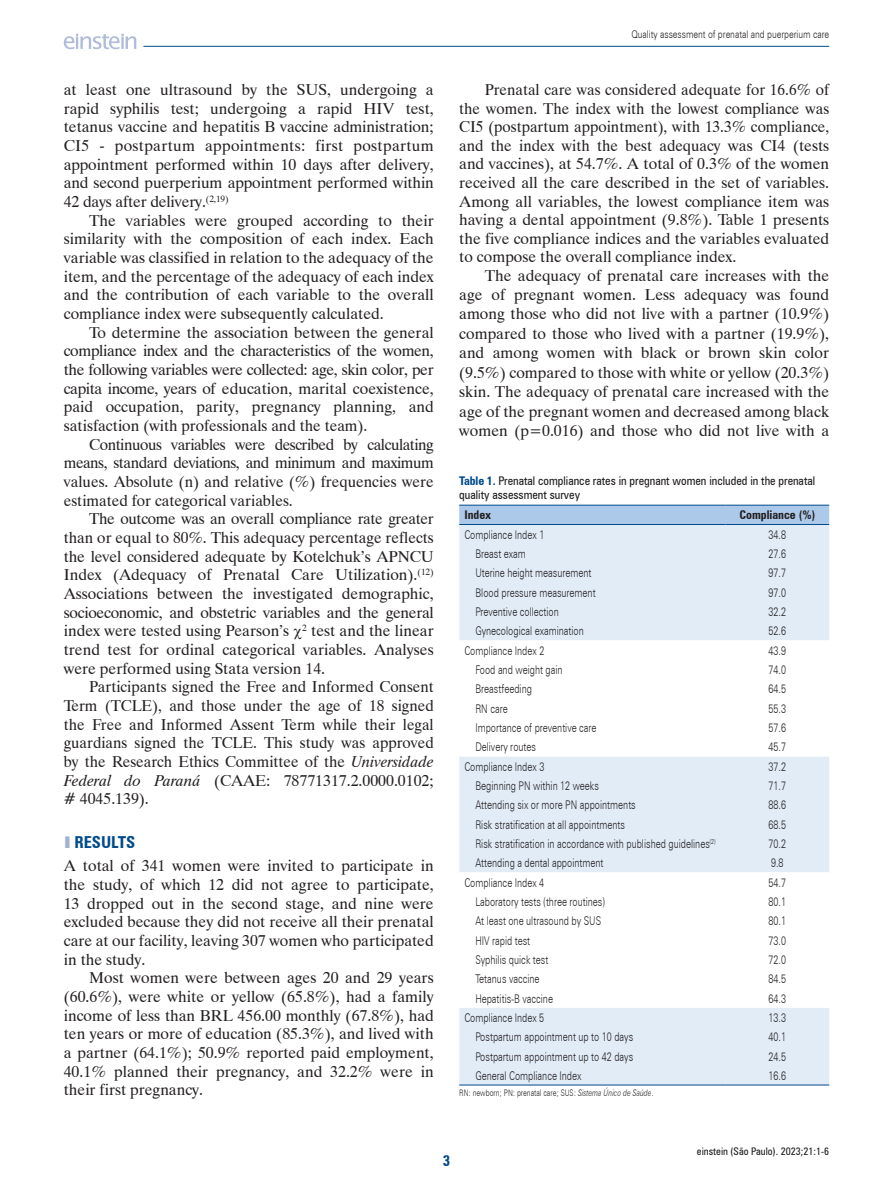
<style>
.page{position:relative;width:893px;height:1191px;background:#fff}
.page>*{position:absolute;margin:0;border:0;box-sizing:border-box;transform-origin:0 0}
.t1{font:700 condensed 16.5px "Zurich BT";color:#004a8b}
.t2{font:15.75px/18.6px "Dutch 801 BT";color:#231f20;text-align:justify}
.t3{font:700 condensed 15px "Zurich BT";color:#004a8b}
.t4{font:300 12px "Zurich BT";color:#231f20;scale:.75 1}
.t5{font:condensed 12px/13.5px "Zurich BT";color:#231f20}
.t6{font:700 condensed 12px "Zurich BT";color:#231f20}
.t7{font:300 10.5px "Zurich BT";color:#231f20;scale:.8 1}
.t8{font:condensed 10.5px "Zurich BT";color:#231f20}
.t9{font:300 9px "Zurich BT";color:#231f20;scale:.75 1}
.s1{font-style:italic}
.s2{color:#a2b0d2}
.s3{font-weight:700;color:#004a8b}
</style>
<div class="page">
<svg style="left:64px;top:34px;width:72px;height:15px"></svg>
<hr style="left:143px;top:46px;width:686px;height:1px;background:#004a8b">
<div style="left:459px;top:506px;width:370px;height:18px;background:#acc9e9"></div>
<div style="left:459px;top:525px;width:370px;height:559px;background:#e1ecf7"></div>
<svg style="left:459px;top:640px;width:370px;height:367px"></svg>
<hr style="left:459px;top:505px;width:266px;height:1px;background:#004a8b">
<hr style="left:725px;top:505px;width:104px;height:1px;background:#004a8b">
<hr style="left:459px;top:524px;width:266px;height:1px;background:#004a8b">
<hr style="left:725px;top:524px;width:104px;height:1px;background:#004a8b">
<hr style="left:459px;top:1084px;width:266px;height:1px;background:#004a8b">
<hr style="left:725px;top:1084px;width:104px;height:1px;background:#004a8b">
<p class="t2" style="left:64px;top:80px;width:371px">at least one ultrasound by the SUS, undergoing a rapid syphilis test; undergoing a rapid HIV test, tetanus vaccine and hepatitis B vaccine administration; CI5 - postpartum appointments: first postpartum appointment performed within 10 days after delivery, and second puerperium appointment performed within 42 days after delivery.<sup>(2,19)</sup></p>
<p class="t2" style="left:64px;top:211px;width:371px;text-indent:26px">The variables were grouped according to their similarity with the composition of each index. Each variable was classified in relation to the adequacy of the item, and the percentage of the adequacy of each index and the contribution of each variable to the overall compliance index were subsequently calculated.</p>
<p class="t2" style="left:64px;top:323px;width:371px;text-indent:26px">To determine the association between the general compliance index and the characteristics of the women, the following variables were collected: age, skin color, per capita income, years of education, marital coexistence, paid occupation, parity, pregnancy planning, and satisfaction (with professionals and the team).</p>
<p class="t2" style="left:64px;top:435px;width:371px;text-indent:26px">Continuous variables were described by calculating means, standard deviations, and minimum and maximum values. Absolute (n) and relative (%) frequencies were estimated for categorical variables.</p>
<p class="t2" style="left:64px;top:509px;width:371px;text-indent:26px">The outcome was an overall compliance rate greater than or equal to 80%. This adequacy percentage reflects the level considered adequate by Kotelchuk’s APNCU Index (Adequacy of Prenatal Care Utilization).<sup>(12)<br></sup>Associations between the investigated demographic, socioeconomic, and obstetric variables and the general index were tested using Pearson’s <sup>2</sup> test and the linear trend test for ordinal categorical variables. Analyses were performed using Stata version 14.</p>
<p class="t2" style="left:64px;top:677px;width:371px;text-indent:26px">Participants signed the Free and Informed Consent Term (TCLE), and those under the age of 18 signed the Free and Informed Assent Term while their legal guardians signed the TCLE. This study was approved by the Research Ethics Committee of the <span class="s1">Universidade Federal do Paraná</span> (CAAE: 78771317.2.0000.0102; # 4045.139).</p>
<p class="t1" style="left:64px;top:832px;width:73px"><span class="s2">❚</span> RESULTS</p>
<p class="t2" style="left:64px;top:856px;width:371px">A total of 341 women were invited to participate in the study, of which 12 did not agree to participate, 13 dropped out in the second stage, and nine were excluded because they did not receive all their prenatal care at our facility, leaving 307 women who participated in the study.</p>
<p class="t2" style="left:64px;top:968px;width:371px;text-indent:26px">Most women were between ages 20 and 29 years (60.6%), were white or yellow (65.8%), had a family income of less than BRL 456.00 monthly (67.8%), had ten years or more of education (85.3%), and lived with a partner (64.1%); 50.9% reported paid employment, 40.1% planned their pregnancy, and 32.2% were in their first pregnancy.</p>
<p class="t7" style="left:631px;top:28px;width:249px">Quality assessment of prenatal and puerperium care</p>
<p class="t2" style="left:459px;top:80px;width:371px;text-indent:26px">Prenatal care was considered adequate for 16.6% of the women. The index with the lowest compliance was CI5 (postpartum appointment), with 13.3% compliance, and the index with the best adequacy was CI4 (tests and vaccines), at 54.7%. A total of 0.3% of the women received all the care described in the set of variables.<br>Among all variables, the lowest compliance item was having a dental appointment (9.8%). Table 1 presents the five compliance indices and the variables evaluated to compose the overall compliance index.</p>
<p class="t2" style="left:459px;top:266px;width:371px;line-height:19.4px;text-indent:26px">The adequacy of prenatal care increases with the age of pregnant women. Less adequacy was found among those who did not live with a partner (10.9%) compared to those who lived with a partner (19.9%), and among women with black or brown skin color (9.5%) compared to those with white or yellow (20.3%) skin. The adequacy of prenatal care increased with the age of the pregnant women and decreased among black women (p=0.016) and those who did not live with a</p>
<p class="t5" style="left:459px;top:474px;width:357px"><span class="s3">Table 1.</span> Prenatal compliance rates in pregnant women included in the prenatal quality assessment survey</p>
<p class="t6" style="left:464px;top:508px;width:28px">Index</p>
<p class="t6" style="left:739px;top:508px;width:77px">Compliance (%)</p>
<p class="t4" style="left:464px;top:527px;width:108px">Compliance Index 1</p>
<p class="t4" style="left:769px;top:527px;width:25px">34.8</p>
<p class="t4" style="left:475px;top:546px;width:69px">Breast exam</p>
<p class="t4" style="left:769px;top:546px;width:25px">27.6</p>
<p class="t4" style="left:475px;top:566px;width:156px">Uterine height measurement</p>
<p class="t4" style="left:769px;top:566px;width:25px">97.7</p>
<p class="t4" style="left:475px;top:585px;width:162px">Blood pressure measurement</p>
<p class="t4" style="left:769px;top:585px;width:25px">97.0</p>
<p class="t4" style="left:475px;top:604px;width:113px">Preventive collection</p>
<p class="t4" style="left:769px;top:604px;width:25px">32.2</p>
<p class="t4" style="left:475px;top:624px;width:146px">Gynecological examination</p>
<p class="t4" style="left:769px;top:624px;width:25px">52.6</p>
<p class="t4" style="left:464px;top:643px;width:108px">Compliance Index 2</p>
<p class="t4" style="left:769px;top:643px;width:25px">43.9</p>
<p class="t4" style="left:475px;top:662px;width:118px">Food and weight gain</p>
<p class="t4" style="left:769px;top:662px;width:25px">74.0</p>
<p class="t4" style="left:475px;top:682px;width:77px">Breastfeeding</p>
<p class="t4" style="left:769px;top:682px;width:25px">64.5</p>
<p class="t4" style="left:475px;top:701px;width:45px">RN care</p>
<p class="t4" style="left:769px;top:701px;width:25px">55.3</p>
<p class="t4" style="left:475px;top:720px;width:163px">Importance of preventive care</p>
<p class="t4" style="left:769px;top:720px;width:25px">57.6</p>
<p class="t4" style="left:475px;top:739px;width:82px">Delivery routes</p>
<p class="t4" style="left:769px;top:739px;width:25px">45.7</p>
<p class="t4" style="left:464px;top:759px;width:108px">Compliance Index 3</p>
<p class="t4" style="left:769px;top:759px;width:25px">37.2</p>
<p class="t4" style="left:475px;top:778px;width:166px">Beginning PN within 12 weeks</p>
<p class="t4" style="left:769px;top:778px;width:25px">71.7</p>
<p class="t4" style="left:475px;top:797px;width:215px">Attending six or more PN appointments</p>
<p class="t4" style="left:769px;top:797px;width:25px">88.6</p>
<p class="t4" style="left:475px;top:817px;width:201px">Risk stratification at all appointments</p>
<p class="t4" style="left:769px;top:817px;width:25px">68.5</p>
<p class="t4" style="left:475px;top:836px;width:322px">Risk stratification in accordance with published guidelines<sup>(2)</sup></p>
<p class="t4" style="left:769px;top:836px;width:25px">70.2</p>
<p class="t4" style="left:475px;top:855px;width:172px">Attending a dental appointment</p>
<p class="t4" style="left:771px;top:855px;width:18px">9.8</p>
<p class="t4" style="left:464px;top:875px;width:108px">Compliance Index 4</p>
<p class="t4" style="left:769px;top:875px;width:25px">54.7</p>
<p class="t4" style="left:475px;top:894px;width:174px">Laboratory tests (three routines)</p>
<p class="t4" style="left:769px;top:894px;width:25px">80.1</p>
<p class="t4" style="left:475px;top:913px;width:169px">At least one ultrasound by SUS</p>
<p class="t4" style="left:769px;top:913px;width:25px">80.1</p>
<p class="t4" style="left:475px;top:933px;width:75px">HIV rapid test</p>
<p class="t4" style="left:769px;top:933px;width:25px">73.0</p>
<p class="t4" style="left:475px;top:952px;width:99px">Syphilis quick test</p>
<p class="t4" style="left:769px;top:952px;width:25px">72.0</p>
<p class="t4" style="left:475px;top:971px;width:87px">Tetanus vaccine</p>
<p class="t4" style="left:769px;top:971px;width:25px">84.5</p>
<p class="t4" style="left:475px;top:991px;width:105px">Hepatitis-B vaccine</p>
<p class="t4" style="left:769px;top:991px;width:25px">64.3</p>
<p class="t4" style="left:464px;top:1010px;width:108px">Compliance Index 5</p>
<p class="t4" style="left:769px;top:1010px;width:25px">13.3</p>
<p class="t4" style="left:475px;top:1029px;width:212px">Postpartum appointment up to 10 days</p>
<p class="t4" style="left:769px;top:1029px;width:25px">40.1</p>
<p class="t4" style="left:475px;top:1049px;width:212px">Postpartum appointment up to 42 days</p>
<p class="t4" style="left:769px;top:1049px;width:25px">24.5</p>
<p class="t4" style="left:475px;top:1068px;width:143px">General Compliance Index</p>
<p class="t4" style="left:769px;top:1068px;width:25px">16.6</p>
<p class="t9" style="left:459px;top:1087px;width:261px">RN: newborn; PN: prenatal care; SUS: <span class="s1">Sistema Único de Saúde</span>.</p>
<p class="t3" style="left:443px;top:1151px;width:9px">3</p>
<p class="t8" style="left:697px;top:1144px;width:134px">einstein (São Paulo). 2023;21:1-6</p>
</div>
